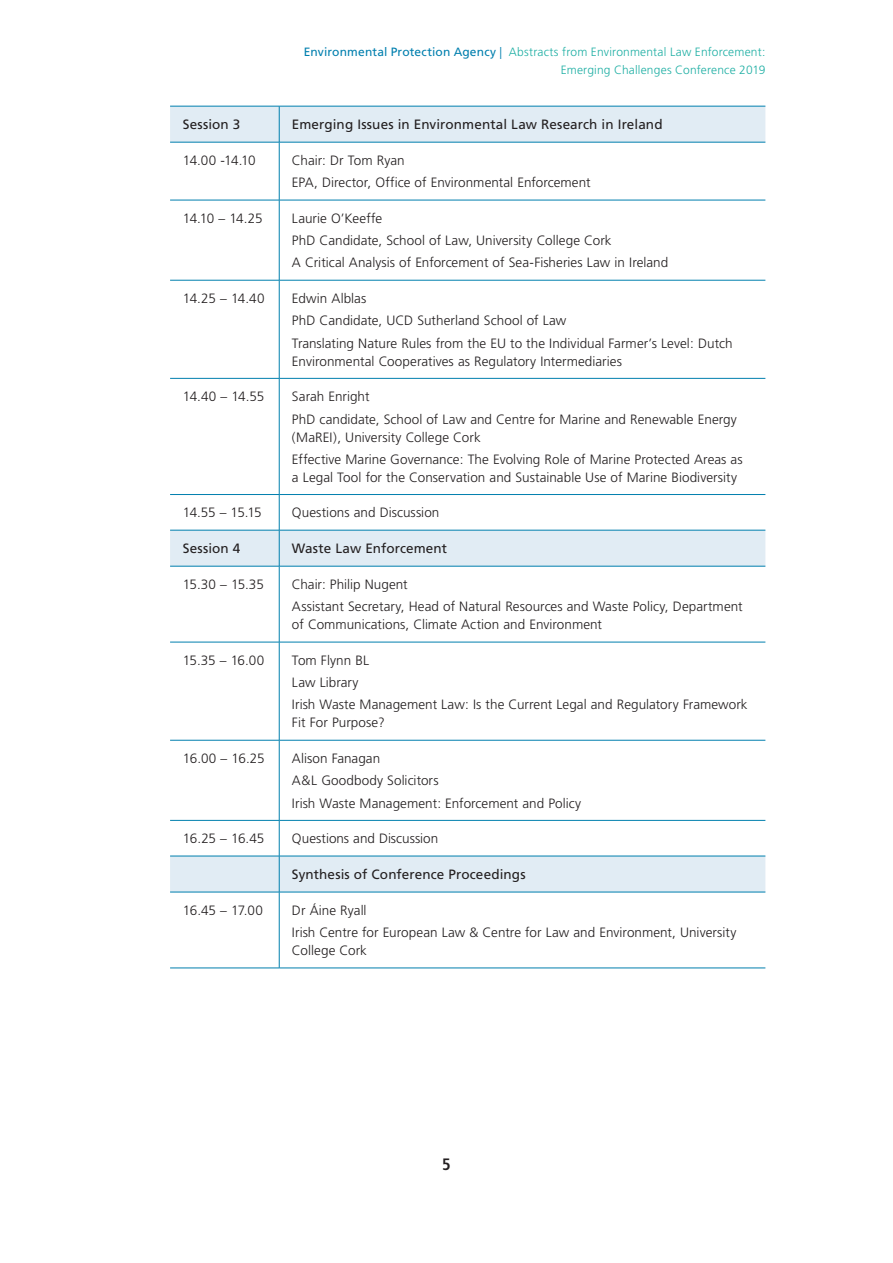
<style>
.page{position:relative;width:893px;height:1263px;background:#fff}
.page>*{position:absolute;margin:0;border:0;box-sizing:border-box;transform-origin:0 0}
.t1{font:700 condensed 16.5px "Frutiger";color:#231f20}
.table_p{font:300 13.5px/18px "Frutiger";color:#231f20}
.table_p-2{font:13.5px "Frutiger";letter-spacing:.005em;color:#231f20}
.t2{font:300 12px/18px "Frutiger";letter-spacing:.015em;color:#1fafa4;text-align:right}
.s1{font-weight:400;color:#007fae}
.s2{color:#007fae}
</style>
<div class="page">
<svg style="left:170px;top:107px;width:595px;height:785px"></svg>
<hr style="left:170px;top:106px;width:109px;height:1px;background:#007fae">
<hr style="left:279px;top:106px;width:486px;height:1px;background:#007fae">
<hr style="left:279px;top:106px;width:1px;height:36px;background:#007fae">
<hr style="left:170px;top:142px;width:109px;height:1px;background:#007fae">
<hr style="left:279px;top:142px;width:486px;height:1px;background:#007fae">
<hr style="left:279px;top:142px;width:1px;height:58px;background:#007fae">
<hr style="left:170px;top:200px;width:109px;height:1px;background:#007fae">
<hr style="left:279px;top:200px;width:486px;height:1px;background:#007fae">
<hr style="left:279px;top:200px;width:1px;height:80px;background:#007fae">
<hr style="left:170px;top:280px;width:109px;height:1px;background:#007fae">
<hr style="left:279px;top:280px;width:486px;height:1px;background:#007fae">
<hr style="left:279px;top:280px;width:1px;height:98px;background:#007fae">
<hr style="left:170px;top:378px;width:109px;height:1px;background:#007fae">
<hr style="left:279px;top:378px;width:486px;height:1px;background:#007fae">
<hr style="left:279px;top:379px;width:1px;height:115px;background:#007fae">
<hr style="left:170px;top:494px;width:109px;height:1px;background:#007fae">
<hr style="left:279px;top:494px;width:486px;height:1px;background:#007fae">
<hr style="left:279px;top:495px;width:1px;height:35px;background:#007fae">
<hr style="left:170px;top:530px;width:109px;height:1px;background:#007fae">
<hr style="left:279px;top:530px;width:486px;height:1px;background:#007fae">
<hr style="left:279px;top:530px;width:1px;height:36px;background:#007fae">
<hr style="left:170px;top:566px;width:109px;height:1px;background:#007fae">
<hr style="left:279px;top:566px;width:486px;height:1px;background:#007fae">
<hr style="left:279px;top:566px;width:1px;height:76px;background:#007fae">
<hr style="left:170px;top:642px;width:109px;height:1px;background:#007fae">
<hr style="left:279px;top:642px;width:486px;height:1px;background:#007fae">
<hr style="left:279px;top:642px;width:1px;height:98px;background:#007fae">
<hr style="left:170px;top:740px;width:109px;height:1px;background:#007fae">
<hr style="left:279px;top:740px;width:486px;height:1px;background:#007fae">
<hr style="left:279px;top:740px;width:1px;height:80px;background:#007fae">
<hr style="left:170px;top:820px;width:109px;height:1px;background:#007fae">
<hr style="left:279px;top:820px;width:486px;height:1px;background:#007fae">
<hr style="left:279px;top:820px;width:1px;height:36px;background:#007fae">
<hr style="left:170px;top:856px;width:109px;height:1px;background:#007fae">
<hr style="left:279px;top:856px;width:486px;height:1px;background:#007fae">
<hr style="left:279px;top:856px;width:1px;height:36px;background:#007fae">
<hr style="left:170px;top:892px;width:109px;height:1px;background:#007fae">
<hr style="left:279px;top:892px;width:486px;height:1px;background:#007fae">
<hr style="left:279px;top:892px;width:1px;height:76px;background:#007fae">
<hr style="left:170px;top:968px;width:109px;height:1px;background:#007fae">
<hr style="left:279px;top:968px;width:486px;height:1px;background:#007fae">
<p class="t2" style="left:304px;top:43px;width:463px"><span class="s1">Environmental Protection Agency</span> <span class="s2">|</span> Abstracts from Environmental Law Enforcement:<br>Emerging Challenges Conference 2019</p>
<p class="table_p-2" style="left:183px;top:117px;width:59px">Session 3</p>
<p class="table_p-2" style="left:292px;top:117px;width:372px">Emerging Issues in Environmental Law Research in Ireland</p>
<p class="table_p" style="left:183px;top:152px;width:74px">14.00 -14.10</p>
<p class="table_p" style="left:292px;top:152px;width:114px">Chair: Dr Tom Ryan</p>
<p class="table_p" style="left:292px;top:174px;width:300px">EPA, Director, Office of Environmental Enforcement</p>
<p class="table_p" style="left:183px;top:209px;width:81px">14.10 – 14.25</p>
<p class="table_p" style="left:292px;top:209px;width:92px">Laurie O’Keeffe</p>
<p class="table_p" style="left:292px;top:232px;width:321px">PhD Candidate, School of Law, University College Cork</p>
<p class="table_p" style="left:292px;top:254px;width:378px">A Critical Analysis of Enforcement of Sea-Fisheries Law in Ireland</p>
<p class="table_p" style="left:183px;top:290px;width:83px">14.25 – 14.40</p>
<p class="table_p" style="left:292px;top:290px;width:76px">Edwin Alblas</p>
<p class="table_p" style="left:292px;top:312px;width:276px">PhD Candidate, UCD Sutherland School of Law</p>
<p class="table_p" style="left:292px;top:334px;width:442px">Translating Nature Rules from the EU to the Individual Farmer’s Level: Dutch<br>Environmental Cooperatives as Regulatory Intermediaries</p>
<p class="table_p" style="left:183px;top:388px;width:83px">14.40 – 14.55</p>
<p class="table_p" style="left:292px;top:388px;width:79px">Sarah Enright</p>
<p class="table_p" style="left:292px;top:410px;width:446px">PhD candidate, School of Law and Centre for Marine and Renewable Energy (MaREI), University College Cork</p>
<p class="table_p" style="left:292px;top:450px;width:452px">Effective Marine Governance: The Evolving Role of Marine Protected Areas as a Legal Tool for the Conservation and Sustainable Use of Marine Biodiversity</p>
<p class="table_p" style="left:183px;top:504px;width:80px">14.55 – 15.15</p>
<p class="table_p" style="left:292px;top:504px;width:149px">Questions and Discussion</p>
<p class="table_p-2" style="left:183px;top:541px;width:59px">Session 4</p>
<p class="table_p-2" style="left:292px;top:541px;width:157px">Waste Law Enforcement</p>
<p class="table_p" style="left:183px;top:576px;width:82px">15.30 – 15.35</p>
<p class="table_p" style="left:292px;top:576px;width:117px">Chair: Philip Nugent</p>
<p class="table_p" style="left:292px;top:598px;width:452px">Assistant Secretary, Head of Natural Resources and Waste Policy, Department of Communications, Climate Action and Environment</p>
<p class="table_p" style="left:183px;top:651px;width:83px">15.35 – 16.00</p>
<p class="table_p" style="left:292px;top:651px;width:79px">Tom Flynn BL</p>
<p class="table_p" style="left:292px;top:674px;width:68px">Law Library</p>
<p class="table_p" style="left:292px;top:696px;width:457px">Irish Waste Management Law: Is the Current Legal and Regulatory Framework<br>Fit For Purpose?</p>
<p class="table_p" style="left:183px;top:750px;width:83px">16.00 – 16.25</p>
<p class="table_p" style="left:292px;top:750px;width:90px">Alison Fanagan</p>
<p class="table_p" style="left:292px;top:772px;width:148px">A&amp;L Goodbody Solicitors</p>
<p class="table_p" style="left:292px;top:794px;width:291px">Irish Waste Management: Enforcement and Policy</p>
<p class="table_p" style="left:183px;top:830px;width:83px">16.25 – 16.45</p>
<p class="table_p" style="left:292px;top:830px;width:148px">Questions and Discussion</p>
<p class="table_p-2" style="left:292px;top:867px;width:235px">Synthesis of Conference Proceedings</p>
<p class="table_p" style="left:183px;top:901px;width:82px">16.45 – 17.00</p>
<p class="table_p" style="left:292px;top:901px;width:76px">Dr Áine Ryall</p>
<p class="table_p" style="left:292px;top:924px;width:446px">Irish Centre for European Law &amp; Centre for Law and Environment, University<br>College Cork</p>
<p class="t1" style="left:442px;top:1154px;width:10px">5</p>
</div>
